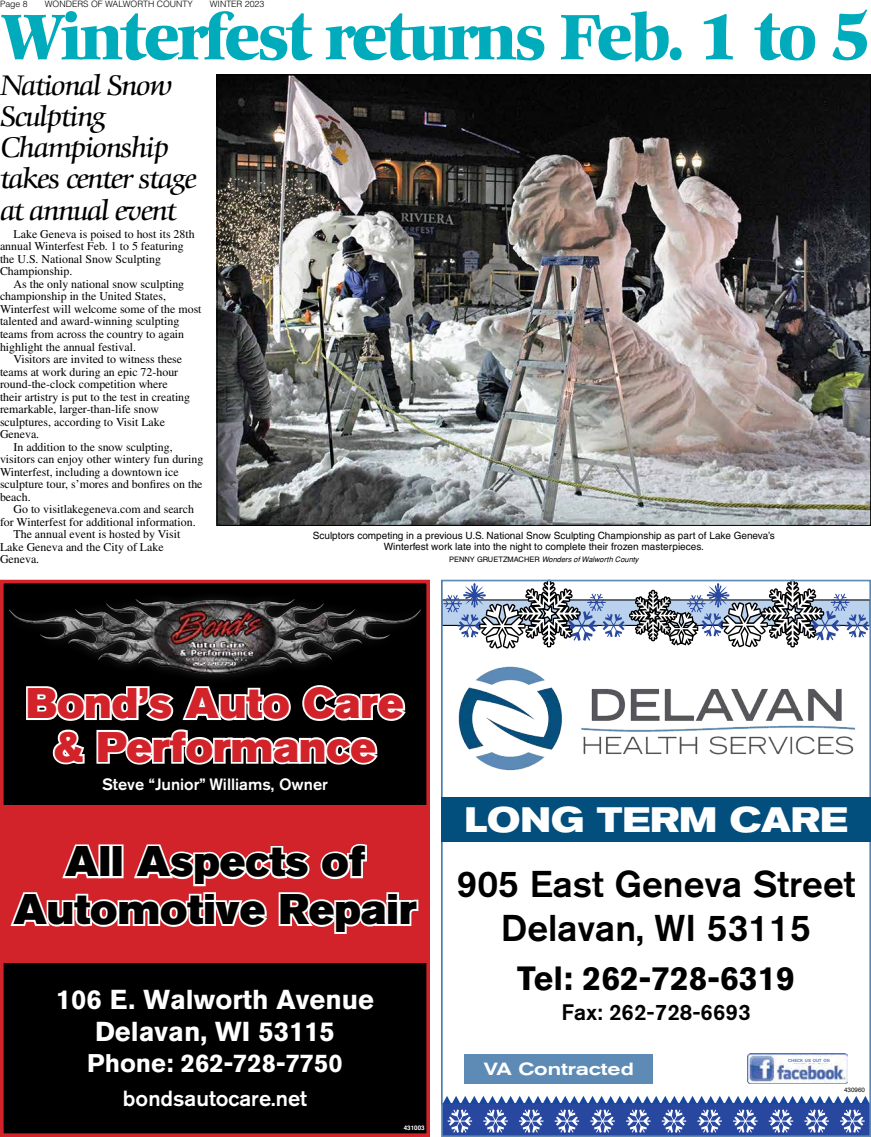
<style>
.page{position:relative;width:871px;height:1137px;background:#fff}
.page>*{position:absolute;margin:0;border:0;box-sizing:border-box;transform-origin:0 0}
.t1{font:700 62.5px "Comenius Antiqua";letter-spacing:-.04em;color:#00abbb;scale:.92 1}
.t2{font:42.38px/47.8px "Nissan AG Super";color:#000;text-align:center}
.t3{font:42.38px/43.6px "Nissan AG Super";color:#d2232a;text-align:center}
.t4{font:500 37px/44.4px "Nissan AG";color:#000;text-align:center}
.t5{font:700 expanded 35px "Nissan AG";color:#fff;scale:.95 1}
.t6{font:700 33.25px "Nissan AG";color:#000}
.t7{font:italic 27.5px/31.2px "Comenius Antiqua";letter-spacing:-.04em;color:#000}
.t8{font:700 27.25px/32.6px "Nissan AG";color:#fff;text-align:center}
.t9{font:700 25.38px "Nissan AG";color:#fff}
.t10{font:500 22.25px "Nissan AG";color:#000}
.t11{font:500 21.75px "Nissan AG";color:#fff}
.t12{font:500 expanded 17.5px "Nissan AG";color:#fff}
.t13{font:500 16.38px "Nissan AG";color:#fff}
.t14{font:11.88px/12.5px "Times";color:#000}
.t15{font:10px/11.2px "Helvetica";color:#000;text-align:center}
.t16{font:300 8.75px "Helvetica";color:#000}
.t17{font:italic 7.5px "Helvetica";color:#000}
.t18{font:6.25px "Helvetica";color:#000}
.t19{font:700 6.25px "Helvetica";color:#fff}
.t20{font:500 4.38px "Nissan AG";color:#5171b7}
.s1{font-style:normal}
</style>
<div class="page">
<img style="left:219px;top:76px;width:649px;height:447px">
<div style="left:441px;top:1103px;width:428px;height:33px;background:#28479e"></div>
<svg style="left:444px;top:582px;width:423px;height:67px"></svg>
<svg style="left:840px;top:1109px;width:24px;height:23px"></svg>
<svg style="left:804px;top:1109px;width:24px;height:23px"></svg>
<svg style="left:768px;top:1109px;width:24px;height:23px"></svg>
<svg style="left:733px;top:1109px;width:24px;height:23px"></svg>
<svg style="left:697px;top:1109px;width:24px;height:23px"></svg>
<svg style="left:661px;top:1109px;width:24px;height:23px"></svg>
<svg style="left:626px;top:1109px;width:24px;height:23px"></svg>
<svg style="left:590px;top:1109px;width:24px;height:23px"></svg>
<svg style="left:554px;top:1109px;width:24px;height:23px"></svg>
<svg style="left:519px;top:1109px;width:24px;height:23px"></svg>
<svg style="left:483px;top:1109px;width:24px;height:23px"></svg>
<svg style="left:447px;top:1109px;width:25px;height:23px"></svg>
<svg style="left:444px;top:1096px;width:423px;height:7px"></svg>
<div style="left:441px;top:579px;width:429px;height:557px;border:2px solid #5d8bb6"></div>
<div style="left:441px;top:796px;width:429px;height:45px;background:#024f7d"></div>
<img style="left:458px;top:666px;width:398px;height:105px">
<div style="left:464px;top:1053px;width:188px;height:30px;background:#5d8bb6"></div>
<img style="left:747px;top:1053px;width:100px;height:30px">
<div style="left:782px;top:1057px;width:52px;height:6px;background:#fff"></div>
<div style="left:2px;top:581px;width:426px;height:553px;background:#000"></div>
<div style="left:0;top:579px;width:429px;height:557px;border:4px solid #d2232a"></div>
<div style="left:1px;top:590px;width:427px;height:93px;background:#000"></div>
<img style="left:10px;top:599px;width:410px;height:74px">
<svg style="left:26px;top:685px;width:380px;height:80px"></svg>
<div style="left:2px;top:805px;width:426px;height:157px;background:#d2232a"></div>
<svg style="left:10px;top:844px;width:409px;height:90px"></svg>
<p class="t16" style="left:0;top:-2px;width:29px">Page 8</p>
<p class="t16" style="left:45px;top:-2px;width:149px">WONDERS OF WALWORTH COUNTY</p>
<p class="t16" style="left:210px;top:-2px;width:56px">WINTER 2023</p>
<h1 class="t1" style="left:1px;top:1px;width:944px">Winterfest returns Feb. 1 to 5</h1>
<h3 class="t7" style="left:0;top:70px;width:198px">National Snow<br>Sculpting<br>Championship takes center stage at annual event</h3>
<p class="t14" style="left:0;top:227px;width:196px;text-indent:14px">Lake Geneva is poised to host its 28th annual Winterfest Feb. 1 to 5 featuring the U.S. National Snow Sculpting<br>Championship.</p>
<p class="t14" style="left:14px;top:277px;width:172px">As the only national snow sculpting</p>
<p class="t14" style="left:0;top:290px;width:167px">championship in the United States,</p>
<p class="t14" style="left:0;top:302px;width:203px">Winterfest will welcome some of the most</p>
<p class="t14" style="left:0;top:315px;width:181px">talented and award-winning sculpting</p>
<p class="t14" style="left:0;top:327px;width:186px">teams from across the country to again</p>
<p class="t14" style="left:0;top:340px;width:137px">highlight the annual festival.</p>
<p class="t14" style="left:14px;top:352px;width:170px">Visitors are invited to witness these</p>
<p class="t14" style="left:0;top:365px;width:180px">teams at work during an epic 72-hour</p>
<p class="t14" style="left:0;top:377px;width:169px">round-the-clock competition where</p>
<p class="t14" style="left:0;top:390px;width:191px">their artistry is put to the test in creating</p>
<p class="t14" style="left:0;top:403px;width:160px">remarkable, larger-than-life snow</p>
<p class="t14" style="left:0;top:415px;width:166px">sculptures, according to Visit Lake</p>
<p class="t14" style="left:0;top:428px;width:41px">Geneva.</p>
<p class="t14" style="left:14px;top:440px;width:160px">In addition to the snow sculpting,</p>
<p class="t14" style="left:0;top:453px;width:205px">visitors can enjoy other wintery fun during</p>
<p class="t14" style="left:0;top:465px;width:180px">Winterfest, including a downtown ice</p>
<p class="t14" style="left:0;top:478px;width:204px">sculpture tour, s’mores and bonfires on the</p>
<p class="t14" style="left:0;top:490px;width:32px">beach.</p>
<p class="t14" style="left:14px;top:503px;width:182px">Go to visitlakegeneva.com and search</p>
<p class="t14" style="left:0;top:515px;width:197px">for Winterfest for additional information.</p>
<p class="t14" style="left:14px;top:528px;width:168px">The annual event is hosted by Visit</p>
<p class="t14" style="left:0;top:540px;width:165px">Lake Geneva and the City of Lake</p>
<p class="t14" style="left:0;top:553px;width:41px">Geneva.</p>
<p class="t15" style="left:312px;top:529px;width:463px">Sculptors competing in a previous U.S. National Snow Sculpting Championship as part of Lake Geneva’s<br>Winterfest work late into the night to complete their frozen masterpieces.</p>
<p class="t17" style="left:449px;top:555px;width:191px"><span class="s1">PENNY GRUETZMACHER</span> Wonders of Walworth County</p>
<h2 class="t3" style="left:26px;top:681px;width:379px">Bond’s Auto Care &amp; Performance</h2>
<h3 class="t13" style="left:102px;top:774px;width:227px">Steve “Junior” Williams, Owner</h3>
<h2 class="t2" style="left:13px;top:837px;width:404px">All Aspects of<br>Automotive Repair</h2>
<h3 class="t8" style="left:56px;top:982px;width:319px">106 E. Walworth Avenue<br>Delavan, WI 53115</h3>
<h3 class="t9" style="left:87px;top:1048px;width:257px">Phone: 262-728-7750</h3>
<h3 class="t11" style="left:123px;top:1085px;width:185px">bondsautocare.net</h3>
<p class="t19" style="left:403px;top:1124px;width:22px">431003</p>
<h3 class="t5" style="left:464px;top:799px;width:405px">LONG TERM CARE</h3>
<h3 class="t4" style="left:456px;top:860px;width:400px">905 East Geneva Street<br>Delavan, WI 53115</h3>
<h3 class="t6" style="left:517px;top:958px;width:279px">Tel: 262-728-6319</h3>
<h3 class="t10" style="left:561px;top:998px;width:190px">Fax: 262-728-6693</h3>
<h3 class="t12" style="left:483px;top:1058px;width:152px">VA Contracted</h3>
<p class="t20" style="left:787px;top:1058px;width:43px">CHECK US OUT ON</p>
<p class="t18" style="left:843px;top:1086px;width:22px">430960</p>
</div>
